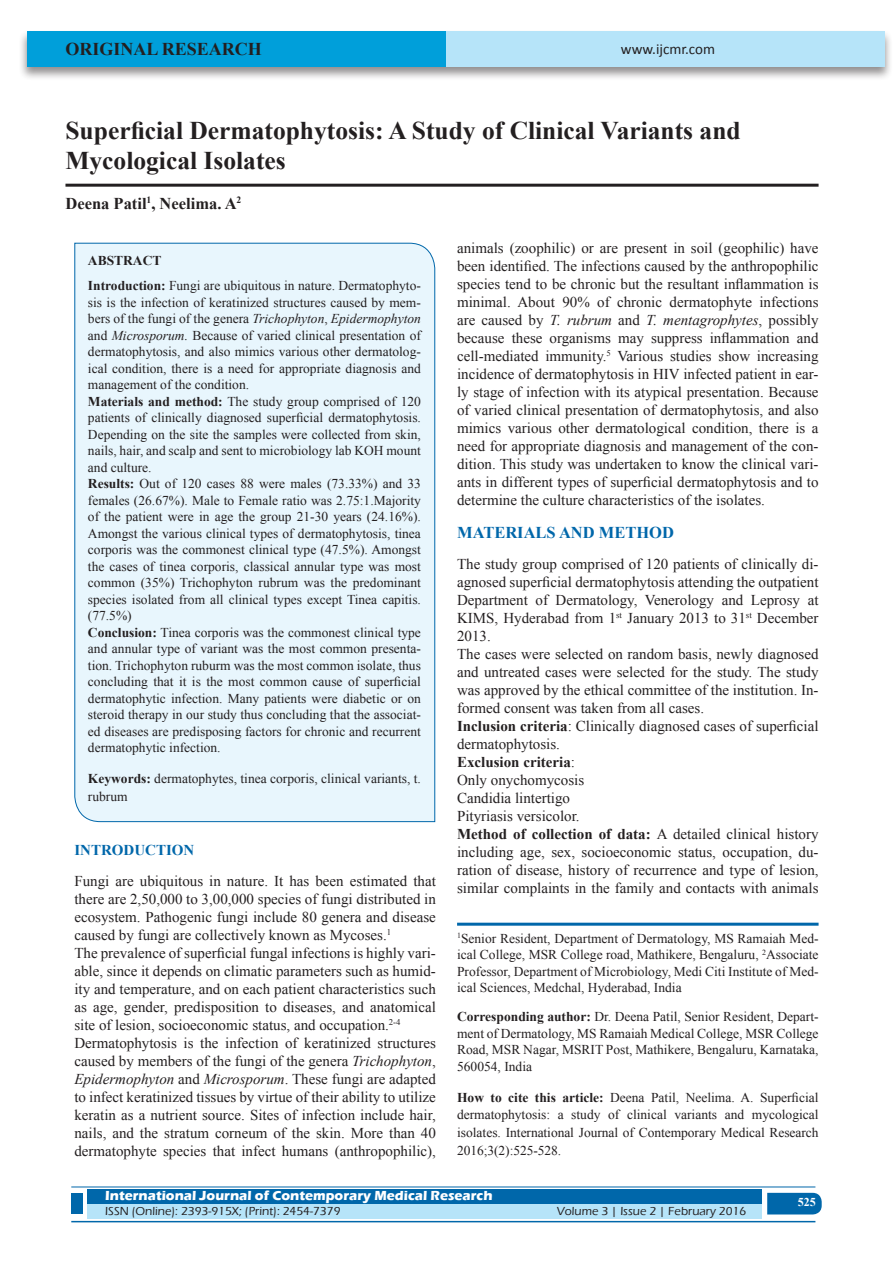
<style>
.page{position:relative;width:893px;height:1263px;background:#fff}
.page>*{position:absolute;margin:0;border:0;box-sizing:border-box;transform-origin:0 0}
.A_Title_New{font:700 25.5px/30px "Times New Roman";color:#231f20}
.AT_new{font:700 18px "Times New Roman";color:#231f20}
.AU-New{font:700 16.5px "Times New Roman";color:#231f20}
.t1{font:700 16.5px "Times New Roman";color:#0067aa}
.TX_New{font:15px/18px "Times New Roman";color:#231f20;text-align:justify}
.TX_New-2{font:700 15px "Times New Roman";color:#231f20}
.t2{font:15px "Calibri";color:#231f20}
.t3{font:700 15px "Times New Roman";color:#0067aa}
.Affi_New{font:13.5px/16.5px "Times New Roman";color:#231f20}
.HTC_new{font:13.5px/16.5px "Times New Roman";color:#231f20}
.Corresponding{font:13.5px/16.5px "Times New Roman";color:#231f20;text-align:justify}
.t4{font:700 13.5px "Eras ITC";color:#fff}
.t5{font:500 12px "Eras ITC";color:#231f20}
.t6{font:700 12px "Times New Roman";color:#fff}
.s1{font-weight:700}
.s2{font-style:italic}
.s3{font-weight:400}
</style>
<div class="page">
<div style="left:19px;top:29px;width:874px;height:52px;background:#231f20;opacity:.5"></div>
<div style="left:27px;top:31px;width:858px;height:35px;background:#b6e4f9"></div>
<div style="left:27px;top:31px;width:419px;height:35px;background:#009fda"></div>
<div style="left:87px;top:1189px;width:674px;height:15px;background:#0067aa"></div>
<div style="left:87px;top:1204px;width:674px;height:15px;background:#b6e4f9"></div>
<svg style="left:767px;top:1193px;width:55px;height:21px"></svg>
<hr style="left:71px;top:1186px;width:744px;height:1px;background:#0067aa">
<hr style="left:71px;top:1221px;width:744px;height:1px;background:#0067aa">
<div style="left:71px;top:1193px;width:12px;height:21px;background:#0067aa"></div>
<hr style="left:65px;top:184px;width:754px;height:3px;background:#231f20">
<div style="left:74px;top:242px;width:361px;height:580px;background:#e8f6fd"></div>
<hr style="left:457px;top:923px;width:362px;height:3px;background:#0067aa">
<p class="AT_new" style="left:65px;top:36px;width:198px">ORIGINAL RESEARCH</p>
<p class="t2" style="left:621px;top:40px;width:96px">www.ijcmr.com</p>
<p class="A_Title_New" style="left:65px;top:115px;width:677px">Superficial Dermatophytosis: A Study of Clinical Variants and<br>Mycological Isolates</p>
<p class="AU-New" style="left:65px;top:192px;width:177px">Deena Patil<sup>1</sup>, Neelima. A<sup>2</sup></p>
<p class="Affi_New" style="left:88px;top:248px;width:335px;line-height:25px"><span class="s1">ABSTRACT<br>Introduction:</span> Fungi are ubiquitous in nature. Dermatophyto-</p>
<p class="Affi_New" style="left:88px;top:294px;width:335px">sis is the infection of keratinized structures caused by mem&shy;bers of the fungi of the genera <span class="s2">Trichophyton</span>, <span class="s2">Epidermophyton </span>and <span class="s2">Microsporum.</span> Because of varied clinical presentation of dermatophytosis, and also mimics various other dermatolog&shy;ical condition, there is a need for appropriate diagnosis and management of the condition.<br><span class="s1">Materials and method:</span> The study group comprised of 120 patients of clinically diagnosed superficial dermatophytosis.<br>Depending on the site the samples were collected from skin, nails, hair, and scalp and sent to microbiology lab KOH mount and culture.<br><span class="s1">Results:</span> Out of 120 cases 88 were males (73.33%) and 33 females (26.67%). Male to Female ratio was 2.75:1.Majority of the patient were in age the group 21-30 years (24.16%).<br>Amongst the various clinical types of dermatophytosis, tinea corporis was the commonest clinical type (47.5%). Amongst the cases of tinea corporis, classical annular type was most common (35%) Trichophyton rubrum was the predominant species isolated from all clinical types except Tinea capitis. (77.5%)<br><span class="s1">Conclusion:</span> Tinea corporis was the commonest clinical type and annular type of variant was the most common presenta&shy;tion. Trichophyton ruburm was the most common isolate, thus concluding that it is the most common cause of superficial dermatophytic infection. Many patients were diabetic or on steroid therapy in our study thus concluding that the associat&shy;ed diseases are predisposing factors for chronic and recurrent dermatophytic infection.</p>
<p class="Affi_New" style="left:88px;top:769px;width:335px;line-height:18px"><span class="s1">Keywords:</span> dermatophytes, tinea corporis, clinical variants, t. rubrum</p>
<h1 class="t3" style="left:74px;top:840px;width:121px">INTRODUCTION</h1>
<p class="TX_New" style="left:74px;top:872px;width:363px">Fungi are ubiquitous in nature. It has been estimated that there are 2,50,000 to 3,00,000 species of fungi distributed in ecosystem. Pathogenic fungi include 80 genera and disease caused by fungi are collectively known as Mycoses.<sup>1</sup></p>
<p class="TX_New" style="left:74px;top:944px;width:363px">The prevalence of superficial fungal infections is highly vari&shy;able, since it depends on climatic parameters such as humid&shy;ity and temperature, and on each patient characteristics such as age, gender, predisposition to diseases, and anatomical site of lesion, socioeconomic status, and occupation.<sup>2-4</sup></p>
<p class="TX_New" style="left:74px;top:1034px;width:363px">Dermatophytosis is the infection of keratinized structures caused by members of the fungi of the genera <span class="s2">Trichophyton</span>, <span class="s2">Epidermophyton</span> and <span class="s2">Microsporum</span>. These fungi are adapted to infect keratinized tissues by virtue of their ability to utilize keratin as a nutrient source. Sites of infection include hair, nails, and the stratum corneum of the skin. More than 40 dermatophyte species that infect humans (anthropophilic),</p>
<p class="TX_New" style="left:457px;top:239px;width:363px">animals (zoophilic) or are present in soil (geophilic) have been identified. The infections caused by the anthropophilic species tend to be chronic but the resultant inflammation is minimal. About 90% of chronic dermatophyte infections are caused by <span class="s2">T. rubrum</span> and <span class="s2">T. mentagrophytes</span>, possibly because these organisms may suppress inflammation and cell-mediated immunity.<sup>5</sup> Various studies show increasing incidence of dermatophytosis in HIV infected patient in ear&shy;ly stage of infection with its atypical presentation. Because of varied clinical presentation of dermatophytosis, and also mimics various other dermatological condition, there is a need for appropriate diagnosis and management of the con&shy;dition. This study was undertaken to know the clinical vari&shy;ants in different types of superficial dermatophytosis and to determine the culture characteristics of the isolates.</p>
<h1 class="t1" style="left:457px;top:521px;width:218px">MATERIALS AND METHOD</h1>
<p class="TX_New" style="left:457px;top:555px;width:363px">The study group comprised of 120 patients of clinically di&shy;agnosed superficial dermatophytosis attending the outpatient Department of Dermatology, Venerology and Leprosy at KIMS, Hyderabad from 1<sup>st</sup> January 2013 to 31<sup>st</sup> December 2013.</p>
<p class="TX_New" style="left:457px;top:645px;width:363px">The cases were selected on random basis, newly diagnosed and untreated cases were selected for the study. The study was approved by the ethical committee of the institution. In&shy;formed consent was taken from all cases.</p>
<p class="TX_New" style="left:457px;top:717px;width:363px"><span class="s1">Inclusion criteria</span>: Clinically diagnosed cases of superficial dermatophytosis.</p>
<p class="TX_New-2" style="left:457px;top:752px;width:119px">Exclusion criteria<span class="s3">:</span></p>
<p class="TX_New" style="left:457px;top:771px;width:129px">Only onychomycosis</p>
<p class="TX_New" style="left:457px;top:789px;width:114px">Candidia lintertigo</p>
<p class="TX_New" style="left:457px;top:807px;width:124px">Pityriasis versicolor.</p>
<p class="TX_New" style="left:457px;top:825px;width:363px"><span class="s1">Method of collection of data:</span> A detailed clinical history including age, sex, socioeconomic status, occupation, du&shy;ration of disease, history of recurrence and type of lesion, similar complaints in the family and contacts with animals</p>
<p class="Affi_New" style="left:457px;top:930px;width:363px;text-align:justify"><sup>1</sup>Senior Resident, Department of Dermatology, MS Ramaiah Med&shy;ical College, MSR College road, Mathikere, Bengaluru, <sup>2</sup>Associate Professor, Department of Microbiology, Medi Citi Institute of Med&shy;ical Sciences, Medchal, Hyderabad, India</p>
<p class="Corresponding" style="left:457px;top:1008px;width:363px"><span class="s1">Corresponding author:</span> Dr. Deena Patil, Senior Resident, Depart&shy;ment of Dermatology, MS Ramaiah Medical College, MSR College Road, MSR Nagar, MSRIT Post, Mathikere, Bengaluru, Karnataka, 560054, India</p>
<p class="HTC_new" style="left:457px;top:1089px;width:363px"><span class="s1">How to cite this article:</span> Deena Patil, Neelima. A. Superficial dermatophytosis: a study of clinical variants and mycological</p>
<p class="HTC_new" style="left:457px;top:1123px;width:363px;line-height:18px">isolates. International Journal of Contemporary Medical Research<br>2016;3(2):525-528.</p>
<p class="t4" style="left:105px;top:1188px;width:389px">International Journal of Contemporary Medical Research</p>
<p class="t5" style="left:105px;top:1204px;width:237px">ISSN (Online): 2393-915X; (Print): 2454-7379</p>
<p class="t5" style="left:557px;top:1204px;width:191px">Volume 3 | Issue 2 | February 2016</p>
<h4 class="t6" style="left:798px;top:1194px;width:19px">525</h4>
</div>
